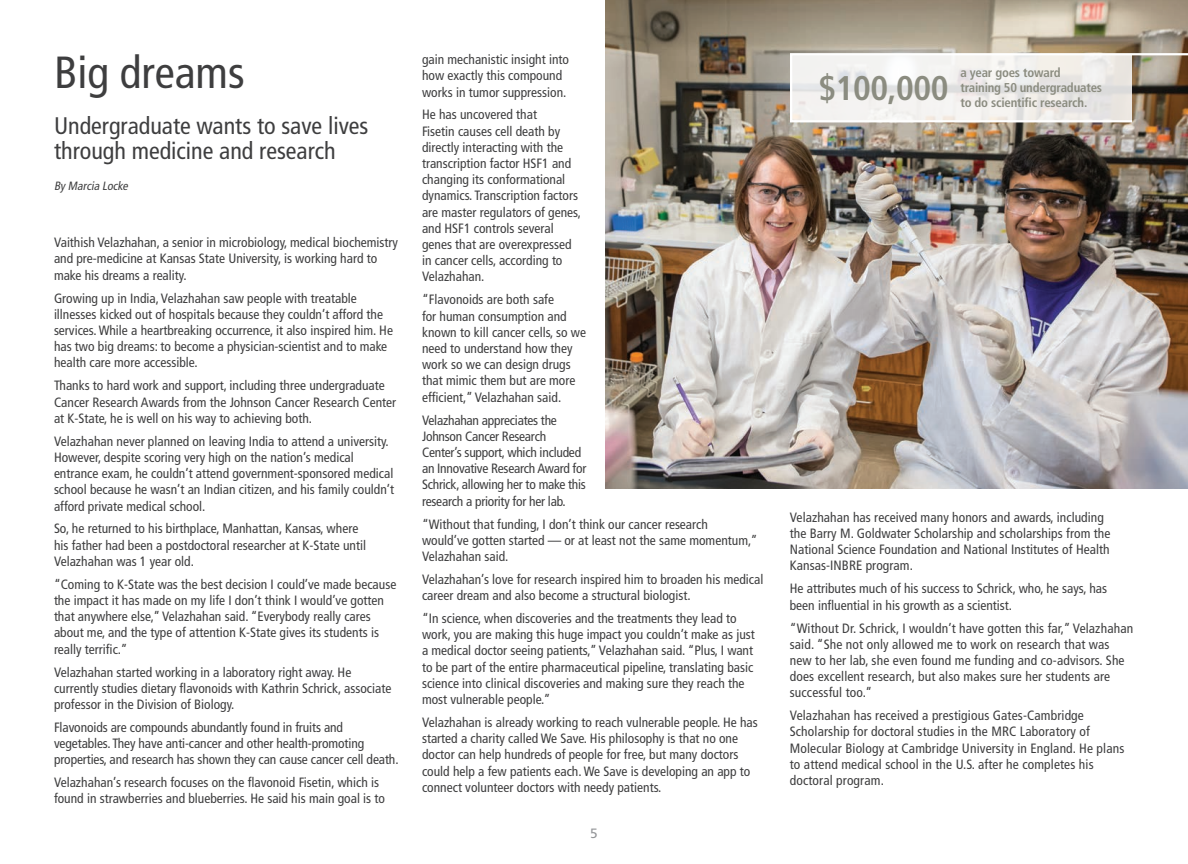
<style>
.page{position:relative;width:1188px;height:864px;background:#fff}
.page>*{position:absolute;margin:0;border:0;box-sizing:border-box;transform-origin:0 0}
.title_1{font:condensed 45px "Frutiger LT Std";color:#3e3e3f}
.body_text{font:700 condensed 34.2px "Frutiger LT Std";letter-spacing:-.015em;color:#8b8c80}
.title_3{font:condensed 24px/25.5px "Frutiger LT Std";color:#3e3e3f}
.body_text-2{font:condensed 13.5px/16.2px "Frutiger LT Std";color:#3e3e3f}
.body_text-3{font:condensed 13.5px/16.2px "Frutiger LT Std";letter-spacing:-.02em;color:#3e3e3f}
.t1{font:13.5px "Frutiger LT Std";color:#939598}
.body_text-4{font:700 condensed 12.9px/15px "Frutiger LT Std";letter-spacing:-.015em;color:#8b8c80}
.writer{font:italic condensed 12px "Frutiger LT Std";color:#3e3e3f}
</style>
<div class="page">
<img style="left:606px;top:0;width:582px;height:488px">
<svg style="left:789px;top:52px;width:399px;height:72px"></svg>
<p class="title_1" style="left:54px;top:46px;width:192px">Big dreams</p>
<p class="title_3" style="left:54px;top:113px;width:316px">Undergraduate wants to save lives through medicine and research</p>
<p class="writer" style="left:54px;top:178px;width:78px">By Marcia Locke</p>
<p class="body_text-2" style="left:54px;top:235px;width:346px">Vaithish Velazhahan, a senior in microbiology, medical biochemistry and pre-medicine at Kansas State University, is working hard to make his dreams a reality.</p>
<p class="body_text-2" style="left:54px;top:290px;width:341px">Growing up in India, Velazhahan saw people with treatable illnesses kicked out of hospitals because they couldn’t afford the services. While a heartbreaking occurrence, it also inspired him. He has two big dreams: to become a physician-scientist and to make health care more accessible.</p>
<p class="body_text-2" style="left:54px;top:378px;width:344px">Thanks to hard work and support, including three undergraduate<br>Cancer Research Awards from the Johnson Cancer Research Center at K-State, he is well on his way to achieving both.</p>
<p class="body_text-2" style="left:54px;top:433px;width:342px">Velazhahan never planned on leaving India to attend a university.<br>However, despite scoring very high on the nation’s medical entrance exam, he couldn’t attend government-sponsored medical school because he wasn’t an Indian citizen, and his family couldn’t afford private medical school.</p>
<p class="body_text-2" style="left:54px;top:521px;width:314px">So, he returned to his birthplace, Manhattan, Kansas, where his father had been a postdoctoral researcher at K-State until<br>Velazhahan was 1 year old.</p>
<p class="body_text-2" style="left:54px;top:576px;width:344px">“Coming to K-State was the best decision I could’ve made because the impact it has made on my life I don’t think I would’ve gotten that anywhere else,” Velazhahan said. “Everybody really cares about me, and the type of attention K-State gives its students is really terrific.”</p>
<p class="body_text-2" style="left:54px;top:664px;width:339px">Velazhahan started working in a laboratory right away. He currently studies dietary flavonoids with Kathrin Schrick, associate professor in the Division of Biology.</p>
<p class="body_text-2" style="left:54px;top:719px;width:346px">Flavonoids are compounds abundantly found in fruits and vegetables. They have anti-cancer and other health-promoting properties, and research has shown they can cause cancer cell death.</p>
<p class="body_text-2" style="left:54px;top:775px;width:333px">Velazhahan’s research focuses on the flavonoid Fisetin, which is found in strawberries and blueberries. He said his main goal is to</p>
<p class="body_text-2" style="left:422px;top:51px;width:148px">gain mechanistic insight into how exactly this compound works in tumor suppression.</p>
<p class="body_text-2" style="left:422px;top:107px;width:160px">He has uncovered that<br>Fisetin causes cell death by directly interacting with the transcription factor HSF1 and changing its conformational dynamics. Transcription factors are master regulators of genes, and HSF1 controls several genes that are overexpressed in cancer cells, according to<br>Velazhahan.</p>
<p class="body_text-2" style="left:422px;top:292px;width:166px">“Flavonoids are both safe<br>for human consumption and known to kill cancer cells, so we need to understand how they work so we can design drugs that mimic them but are more efficient,” Velazhahan said.</p>
<p class="body_text-3" style="left:422px;top:412px;width:166px">Velazhahan appreciates the<br>Johnson Cancer Research<br>Center’s support, which included an Innovative Research Award for<br>Schrick, allowing her to make this research a priority for her lab.</p>
<p class="body_text-2" style="left:422px;top:516px;width:337px">“Without that funding, I don’t think our cancer research would’ve gotten started — or at least not the same momentum,”<br>Velazhahan said.</p>
<p class="body_text-2" style="left:422px;top:571px;width:343px">Velazhahan’s love for research inspired him to broaden his medical career dream and also become a structural biologist.</p>
<p class="body_text-2" style="left:422px;top:610px;width:334px">“In science, when discoveries and the treatments they lead to work, you are making this huge impact you couldn’t make as just a medical doctor seeing patients,” Velazhahan said. “Plus, I want to be part of the entire pharmaceutical pipeline, translating basic science into clinical discoveries and making sure they reach the most vulnerable people.”</p>
<p class="body_text-2" style="left:422px;top:714px;width:337px">Velazhahan is already working to reach vulnerable people. He has started a charity called We Save. His philosophy is that no one doctor can help hundreds of people for free, but many doctors could help a few patients each. We Save is developing an app to connect volunteer doctors with needy patients.</p>
<p class="t1" style="left:590px;top:825px;width:9px">5</p>
<p class="body_text" style="left:819px;top:68px;width:131px">$100,000</p>
<p class="body_text-4" style="left:960px;top:65px;width:143px">a year goes toward training 50 undergraduates</p>
<p class="body_text-4" style="left:960px;top:95px;width:129px">to do scientific research.</p>
<p class="body_text-2" style="left:790px;top:509px;width:322px">Velazhahan has received many honors and awards, including the Barry M. Goldwater Scholarship and scholarships from the National Science Foundation and National Institutes of Health Kansas-INBRE program.</p>
<p class="body_text-2" style="left:790px;top:581px;width:319px">He attributes much of his success to Schrick, who, he says, has been influential in his growth as a scientist.</p>
<p class="body_text-2" style="left:790px;top:620px;width:345px">“Without Dr. Schrick, I wouldn’t have gotten this far,” Velazhahan said. “She not only allowed me to work on research that was new to her lab, she even found me funding and co-advisors. She does excellent research, but also makes sure her students are successful too.”</p>
<p class="body_text-2" style="left:790px;top:708px;width:336px">Velazhahan has received a prestigious Gates-Cambridge Scholarship for doctoral studies in the MRC Laboratory of Molecular Biology at Cambridge University in England. He plans to attend medical school in the U.S. after he completes his doctoral program.</p>
</div>
